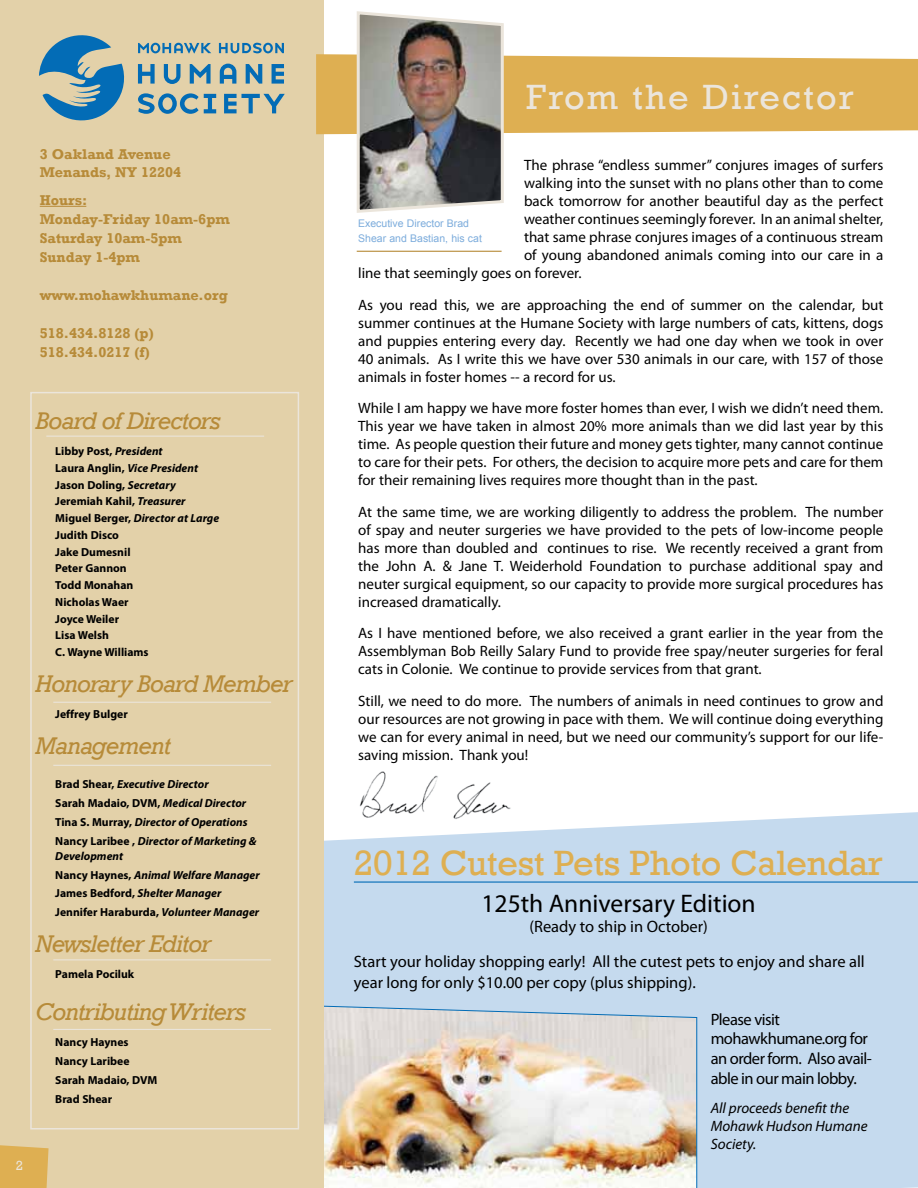
<style>
.page{position:relative;width:918px;height:1188px;background:#fff}
.page>*{position:absolute;margin:0;border:0;box-sizing:border-box;transform-origin:0 0}
.t1{font:36px "Rockwell";letter-spacing:-.01em;color:#deaf52}
.t2{font:36px "Rockwell";letter-spacing:.06em;color:#ebe5db}
.t3{font:25.5px "Myriad Pro";color:#000}
.t4{font:italic 24.75px "Rockwell";letter-spacing:-.04em;color:#b78b39}
.t5{font:16.5px/34.8px "Myriad Pro";color:#000}
.t6{font:16.5px/19.8px "Myriad Pro";letter-spacing:-.03em;color:#000}
.t7{font:15px/18px "Myriad Pro";color:#000;text-align:justify}
.t8{font:italic 15px/18px "Myriad Pro";color:#000}
.t9{font:700 14.55px/18.9px "Rockwell";color:#b78b39}
.t10{font:13.5px "Rockwell";color:#ebe5db}
.t11{font:700 11.7px/16.8px "Myriad Pro";color:#000}
.t12{font:italic 700 11.7px/18.9px "Myriad Pro";color:#000}
.t13{font:10.5px/15px "Arial";color:#7cacdc}
.s1{font-style:italic}
.s2{font-style:normal}
</style>
<div class="page">
<div style="left:324px;top:812px;width:594px;height:376px;background:#c5daee"></div>
<img style="left:324px;top:1005px;width:374px;height:183px">
<div style="left:0;top:0;width:324px;height:1188px;background:#e3d1a9"></div>
<div style="left:30px;top:392px;width:269px;height:738px;border:2px solid #ebe5db"></div>
<svg style="left:316px;top:54px;width:602px;height:80px;background:#e0b45d"></svg>
<svg style="left:0;top:1145px;width:49px;height:43px;background:#deb157"></svg>
<hr style="left:357px;top:251px;width:145px;height:1px;background:#b78b39">
<img style="left:355px;top:11px;width:150px;height:202px">
<div style="left:346px;top:766px;width:172px;height:61px;background:#fff"></div>
<img style="left:359px;top:771px;width:152px;height:48px">
<hr style="left:40px;top:206px;width:46px;height:1px;background:#b78b39">
<svg style="left:138px;top:43px;width:73px;height:10px"></svg>
<svg style="left:219px;top:43px;width:65px;height:10px"></svg>
<svg style="left:138px;top:93px;width:78px;height:21px"></svg>
<svg style="left:224px;top:94px;width:61px;height:19px"></svg>
<svg style="left:138px;top:64px;width:17px;height:20px"></svg>
<svg style="left:164px;top:64px;width:17px;height:20px"></svg>
<svg style="left:190px;top:64px;width:21px;height:20px"></svg>
<svg style="left:220px;top:64px;width:16px;height:20px"></svg>
<svg style="left:246px;top:64px;width:16px;height:20px"></svg>
<svg style="left:272px;top:64px;width:12px;height:20px"></svg>
<svg style="left:39px;top:35px;width:86px;height:86px"></svg>
<hr style="left:46px;top:436px;width:218px;height:1px;background:#ebe5db">
<hr style="left:53px;top:702px;width:218px;height:1px;background:#ebe5db">
<hr style="left:53px;top:765px;width:218px;height:1px;background:#ebe5db">
<hr style="left:53px;top:959px;width:218px;height:1px;background:#ebe5db">
<hr style="left:53px;top:1029px;width:218px;height:1px;background:#ebe5db">
<hr style="left:354px;top:881px;width:564px;height:2px;background:#036cb6">
<p class="t9" style="left:40px;top:144px;width:143px">3 Oakland Avenue<br>Menands, NY 12204</p>
<p class="t9" style="left:40px;top:191px;width:192px">Hours:<br>Monday-Friday 10am-6pm<br>Saturday 10am-5pm<br>Sunday 1-4pm</p>
<p class="t9" style="left:40px;top:286px;width:190px">www.mohawkhumane.org</p>
<p class="t9" style="left:40px;top:323px;width:115px">518.434.8128 (p)<br>518.434.0217 (f)</p>
<h3 class="t4" style="left:36px;top:407px;width:187px">Board of Directors</h3>
<p class="t11" style="left:55px;top:442px;width:166px">Libby Post, <span class="s1">President<br></span>Laura Anglin, <span class="s1">Vice President<br></span>Jason Doling, <span class="s1">Secretary<br></span>Jeremiah Kahil, <span class="s1">Treasurer<br></span>Miguel Berger, <span class="s1">Director at Large<br></span>Judith Disco<br>Jake Dumesnil<br>Peter Gannon<br>Todd Monahan<br>Nicholas Waer<br>Joyce Weiler<br>Lisa Welsh<br>C. Wayne Williams</p>
<h3 class="t4" style="left:36px;top:670px;width:258px">Honorary Board Member</h3>
<p class="t11" style="left:55px;top:705px;width:74px">Jeffrey Bulger</p>
<h3 class="t4" style="left:36px;top:731px;width:137px">Management</h3>
<p class="t12" style="left:55px;top:774px;width:203px"><span class="s2">Brad Shear,</span> Executive Director<br><span class="s2">Sarah Madaio, DVM,</span> Medical Director <span class="s2">Tina S. Murray,</span> Director of Operations <span class="s2">Nancy Laribee ,</span> Director of Marketing &amp;</p>
<p class="t12" style="left:55px;top:846px;width:206px">Development<br><span class="s2">Nancy Haynes,</span> Animal Welfare Manager<br><span class="s2">James Bedford,</span> Shelter Manager<br><span class="s2">Jennifer Haraburda,</span> Volunteer Manager</p>
<h3 class="t4" style="left:36px;top:930px;width:177px">Newsletter Editor</h3>
<p class="t11" style="left:55px;top:965px;width:80px">Pamela Pociluk</p>
<h3 class="t4" style="left:36px;top:997px;width:212px">Contributing Writers</h3>
<p class="t11" style="left:55px;top:1032px;width:104px;line-height:18.9px">Nancy Haynes<br>Nancy Laribee<br>Sarah Madaio, DVM<br>Brad Shear</p>
<p class="t10" style="left:16px;top:1157px;width:9px">2</p>
<h1 class="t2" style="left:526px;top:76px;width:329px">From the Director</h1>
<p class="t7" style="left:524px;top:156px;width:361px">The phrase “endless summer” conjures images of surfers</p>
<p class="t7" style="left:524px;top:174px;width:361px">walking into the sunset with no plans other than to come</p>
<p class="t7" style="left:524px;top:192px;width:361px">back tomorrow for another beautiful day as the perfect</p>
<p class="t7" style="left:524px;top:210px;width:361px">weather continues seemingly forever. In an animal shelter,</p>
<p class="t7" style="left:524px;top:228px;width:361px">that same phrase conjures images of a continuous stream</p>
<p class="t7" style="left:524px;top:246px;width:361px">of young abandoned animals coming into our care in a</p>
<p class="t7" style="left:358px;top:264px;width:225px">line that seemingly goes on forever.</p>
<p class="t7" style="left:358px;top:296px;width:527px">As you read this, we are approaching the end of summer on the calendar, but summer continues at the Humane Society with large numbers of cats, kittens, dogs and puppies entering every day. Recently we had one day when we took in over 40 animals. As I write this we have over 530 animals in our care, with 157 of those animals in foster homes -- a record for us.</p>
<p class="t7" style="left:358px;top:399px;width:527px">While I am happy we have more foster homes than ever, I wish we didn’t need them.<br>This year we have taken in almost 20% more animals than we did last year by this time. As people question their future and money gets tighter, many cannot continue to care for their pets. For others, the decision to acquire more pets and care for them for their remaining lives requires more thought than in the past.</p>
<p class="t7" style="left:358px;top:503px;width:527px">At the same time, we are working diligently to address the problem. The number of spay and neuter surgeries we have provided to the pets of low-income people has more than doubled and continues to rise. We recently received a grant from the John A. &amp; Jane T. Weiderhold Foundation to purchase additional spay and neuter surgical equipment, so our capacity to provide more surgical procedures has increased dramatically.</p>
<p class="t7" style="left:358px;top:624px;width:527px">As I have mentioned before, we also received a grant earlier in the year from the Assemblyman Bob Reilly Salary Fund to provide free spay/neuter surgeries for feral cats in Colonie. We continue to provide services from that grant.</p>
<p class="t7" style="left:358px;top:692px;width:527px">Still, we need to do more. The numbers of animals in need continues to grow and our resources are not growing in pace with them. We will continue doing everything we can for every animal in need, but we need our community’s support for our life&shy;saving mission. Thank you!</p>
<p class="t13" style="left:358px;top:215px;width:125px">Executive Director Brad<br>Shear and Bastian, his cat</p>
<h1 class="t1" style="left:354px;top:842px;width:531px">2012 Cutest Pets Photo Calendar</h1>
<h2 class="t3" style="left:482px;top:888px;width:276px">125th Anniversary Edition</h2>
<p class="t5" style="left:354px;top:909px;width:513px;text-indent:176px">(Ready to ship in October)<br>Start your holiday shopping early! All the cutest pets to enjoy and share all</p>
<p class="t5" style="left:354px;top:965px;width:343px">year long for only $10.00 per copy (plus shipping).</p>
<p class="t6" style="left:711px;top:1009px;width:163px">Please visit mohawkhumane.org for an order form. Also avail&shy;able in our main lobby.</p>
<p class="t8" style="left:711px;top:1098px;width:158px">All proceeds benefit the<br>Mohawk Hudson Humane<br>Society.</p>
</div>
